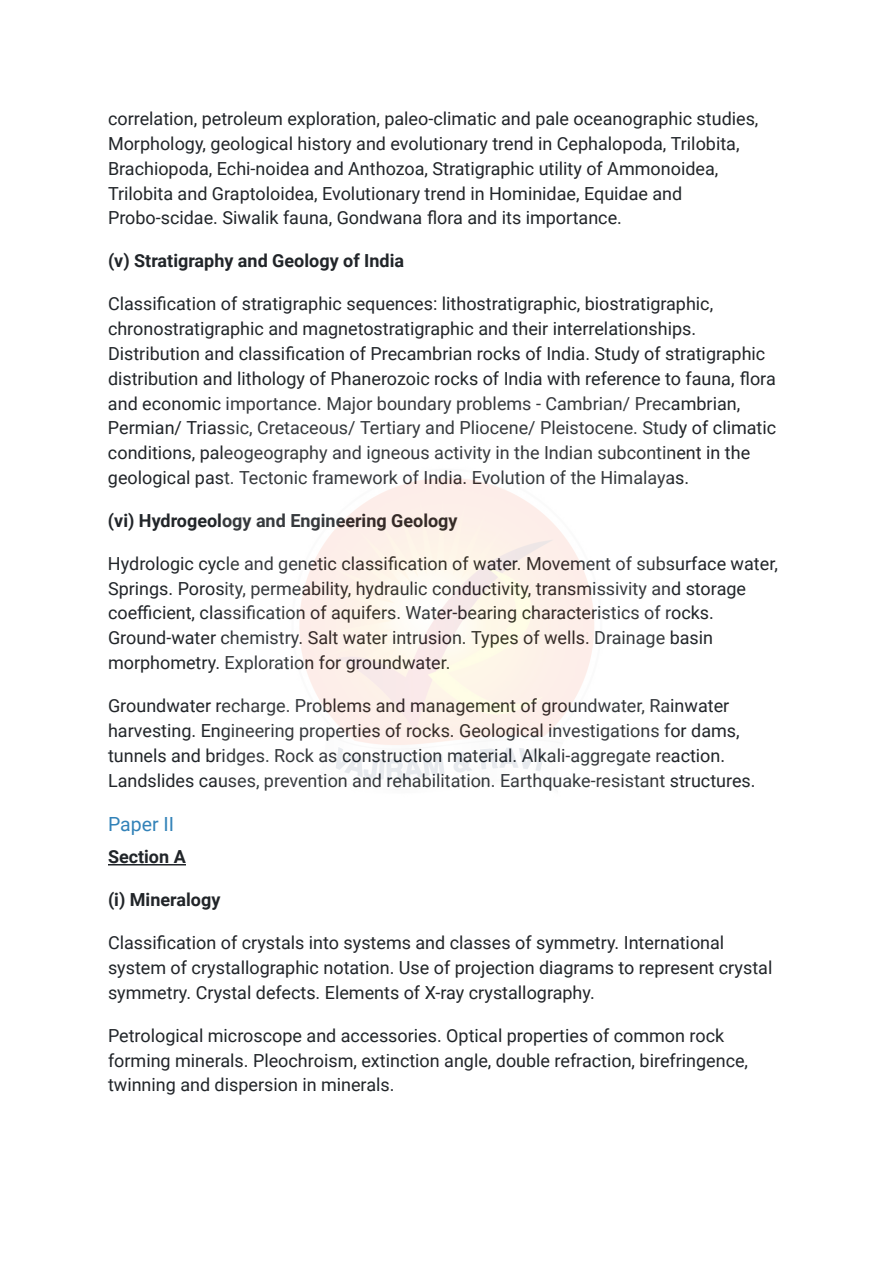
<style>
.page{position:relative;width:894px;height:1263px;background:#fff}
.page>*{position:absolute;margin:0;border:0;box-sizing:border-box;transform-origin:0 0}
.t1{font:19.5px "Roboto";color:#3282b8}
.t2{font:18px/24.9px "Roboto";color:#212529}
.t3{font:700 18px "Roboto";color:#212529}
</style>
<div class="page">
<hr style="left:108px;top:864px;width:78px;height:1px;background:#212529">
<p class="t2" style="left:108px;top:107px;width:652px">correlation, petroleum exploration, paleo-climatic and pale oceanographic studies, Morphology, geological history and evolutionary trend in Cephalopoda, Trilobita, Brachiopoda, Echi-noidea and Anthozoa, Stratigraphic utility of Ammonoidea, Trilobita and Graptoloidea, Evolutionary trend in Hominidae, Equidae and Probo-scidae. Siwalik fauna, Gondwana flora and its importance.</p>
<p class="t3" style="left:108px;top:251px;width:298px">(v) Stratigraphy and Geology of India</p>
<p class="t2" style="left:108px;top:292px;width:670px">Classification of stratigraphic sequences: lithostratigraphic, biostratigraphic, chronostratigraphic and magnetostratigraphic and their interrelationships.<br>Distribution and classification of Precambrian rocks of India. Study of stratigraphic distribution and lithology of Phanerozoic rocks of India with reference to fauna, flora and economic importance. Major boundary problems - Cambrian/ Precambrian, Permian/ Triassic, Cretaceous/ Tertiary and Pliocene/ Pleistocene. Study of climatic conditions, paleogeography and igneous activity in the Indian subcontinent in the geological past. Tectonic framework of India. Evolution of the Himalayas.</p>
<p class="t3" style="left:108px;top:510px;width:351px">(vi) Hydrogeology and Engineering Geology</p>
<p class="t2" style="left:108px;top:551px;width:671px">Hydrologic cycle and genetic classification of water. Movement of subsurface water, Springs. Porosity, permeability, hydraulic conductivity, transmissivity and storage coefficient, classification of aquifers. Water-bearing characteristics of rocks.<br>Ground-water chemistry. Salt water intrusion. Types of wells. Drainage basin morphometry. Exploration for groundwater.</p>
<p class="t2" style="left:108px;top:693px;width:649px">Groundwater recharge. Problems and management of groundwater, Rainwater harvesting. Engineering properties of rocks. Geological investigations for dams, tunnels and bridges. Rock as construction material. Alkali-aggregate reaction.<br>Landslides causes, prevention and rehabilitation. Earthquake-resistant structures.</p>
<p class="t1" style="left:108px;top:813px;width:68px">Paper II</p>
<p class="t3" style="left:108px;top:847px;width:79px">Section A</p>
<p class="t3" style="left:108px;top:890px;width:114px">(i) Mineralogy</p>
<p class="t2" style="left:108px;top:931px;width:666px">Classification of crystals into systems and classes of symmetry. International system of crystallographic notation. Use of projection diagrams to represent crystal symmetry. Crystal defects. Elements of X-ray crystallography.</p>
<p class="t2" style="left:108px;top:1023px;width:642px">Petrological microscope and accessories. Optical properties of common rock forming minerals. Pleochroism, extinction angle, double refraction, birefringence, twinning and dispersion in minerals.</p>
</div>
